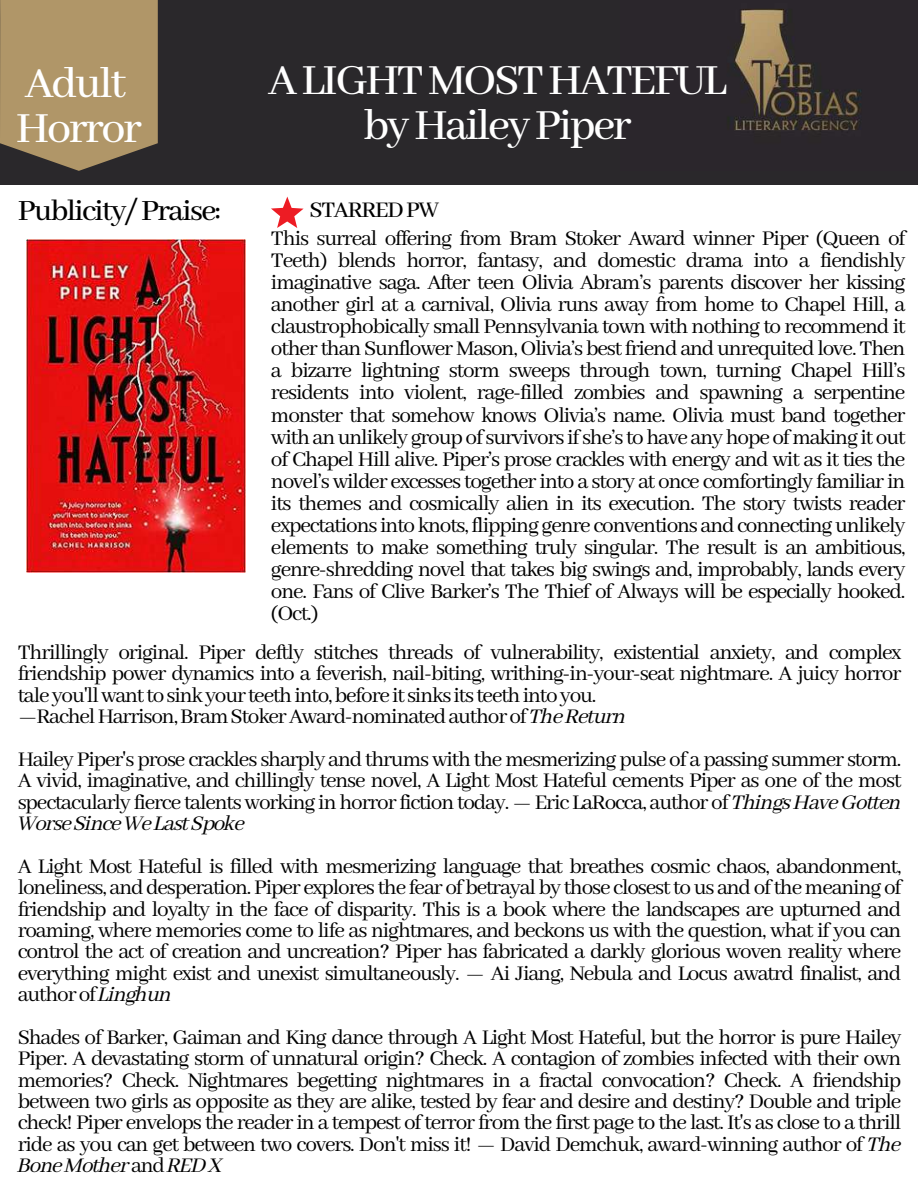
<style>
.page{position:relative;width:918px;height:1188px;background:#fff}
.page>*{position:absolute;margin:0;border:0;box-sizing:border-box;transform-origin:0 0}
.t1{font:500 48px/45px "Abhaya Libre";letter-spacing:-.05em;color:#fff;text-align:center}
.t2{font:500 32.7px "Abhaya Libre";letter-spacing:-.05em;color:#000}
.t3{font:500 24.9px "Abhaya Libre";letter-spacing:-.05em;color:#000}
.t4{font:23.25px/22px "Abhaya Libre";letter-spacing:-.05em;color:#000;text-align:justify}
.t5{font:23.25px "CA Generated";letter-spacing:-.05em;color:#000}
.s1{font-family:"CA Generated"}
.s2{font-family:"Abhaya Libre"}
</style>
<div class="page">
<div style="left:0;top:0;width:918px;height:185px;background:#2a282b"></div>
<img style="left:728px;top:9px;width:133px;height:122px">
<svg style="left:0;top:0;width:158px;height:171px;background:#a48c62"></svg>
<svg style="left:271px;top:197px;width:33px;height:31px"></svg>
<img style="left:26px;top:239px;width:220px;height:333px">
<h1 class="t1" style="left:16px;top:62px;width:128px;text-align:left">Adult<br>Horror</h1>
<h2 class="t2" style="left:18px;top:192px;width:205px">Publicity/Praise:</h2>
<h1 class="t1" style="left:268px;top:59px;width:460px">ALIGHTMOSTHATEFUL byHaileyPiper</h1>
<p class="t3" style="left:309px;top:197px;width:131px">STARREDPW</p>
<p class="t4" style="left:271px;top:228px;width:636px">This surreal offering from Bram Stoker Award winner Piper (Queen of Teeth) blends horror, fantasy, and domestic drama into a fiendishly imaginative saga. After teen Olivia Abram’s parents discover her kissing another girl at a carnival, Olivia runs away from home to Chapel Hill, a claustrophobically small Pennsylvania town with nothing to recommend it other than Sunflower Mason, Olivia’s best friend and unrequited love. Then a bizarre lightning storm sweeps through town, turning Chapel Hill’s residents into violent, rage-filled zombies and spawning a serpentine monster that somehow knows Olivia’s name. Olivia must band together with an unlikely group of survivors if she’s to have any hope of making it out of Chapel Hill alive. Piper’s prose crackles with energy and wit as it ties the novel’s wilder excesses together into a story at once comfortingly familiar in its themes and cosmically alien in its execution. The story twists reader expectations into knots, flipping genre conventions and connecting unlikely elements to make something truly singular. The result is an ambitious, genre-shredding novel that takes big swings and, improbably, lands every one. Fans of Clive Barker’s The Thief of Always will be especially hooked. (Oct.)</p>
<p class="t4" style="left:18px;top:643px;width:885px;line-height:21.3px;text-align:left">Thrillingly original. Piper deftly stitches threads of vulnerability, existential anxiety, and complex friendship power dynamics into a feverish, nail-biting, writhing-in-your-seat nightmare. A juicy horror taleyou'llwanttosinkyourteethinto,beforeitsinksitsteethintoyou. —RachelHarrison,BramStokerAward-nominatedauthorof<span class="s1">TheReturn</span></p>
<p class="t4" style="left:18px;top:749px;width:885px;line-height:21.3px">Hailey Piper's prose crackles sharply and thrums with the mesmerizing pulse of a passing summer storm.<br>A vivid, imaginative, and chillingly tense novel, A Light Most Hateful cements Piper as one of the most spectacularly fierce talents working in horror fiction today. — Eric LaRocca, author of <span class="s1">Things Have Gotten</span></p>
<p class="t5" style="left:18px;top:811px;width:229px">WorseSinceWeLastSpoke</p>
<p class="t4" style="left:18px;top:856px;width:885px;line-height:21.3px">A Light Most Hateful is filled with mesmerizing language that breathes cosmic chaos, abandonment, loneliness, and desperation. Piper explores the fear of betrayal by those closest to us and of the meaning of friendship and loyalty in the face of disparity. This is a book where the landscapes are upturned and roaming, where memories come to life as nightmares, and beckons us with the question, what if you can control the act of creation and uncreation? Piper has fabricated a darkly glorious woven reality where everything might exist and unexist simultaneously. — Ai Jiang, Nebula and Locus awatrd finalist, and authorof<span class="s1">Linghun</span></p>
<p class="t4" style="left:18px;top:1027px;width:885px;line-height:21.3px">Shades of Barker, Gaiman and King dance through A Light Most Hateful, but the horror is pure Hailey Piper. A devastating storm of unnatural origin? Check. A contagion of zombies infected with their own memories? Check. Nightmares begetting nightmares in a fractal convocation? Check. A friendship between two girls as opposite as they are alike, tested by fear and desire and destiny? Double and triple check! Piper envelops the reader in a tempest of terror from the first page to the last. It's as close to a thrill ride as you can get between two covers. Don't miss it! — David Demchuk, award-winning author of <span class="s1">The</span></p>
<p class="t5" style="left:18px;top:1153px;width:206px">BoneMother<span class="s2">and</span>REDX</p>
</div>
